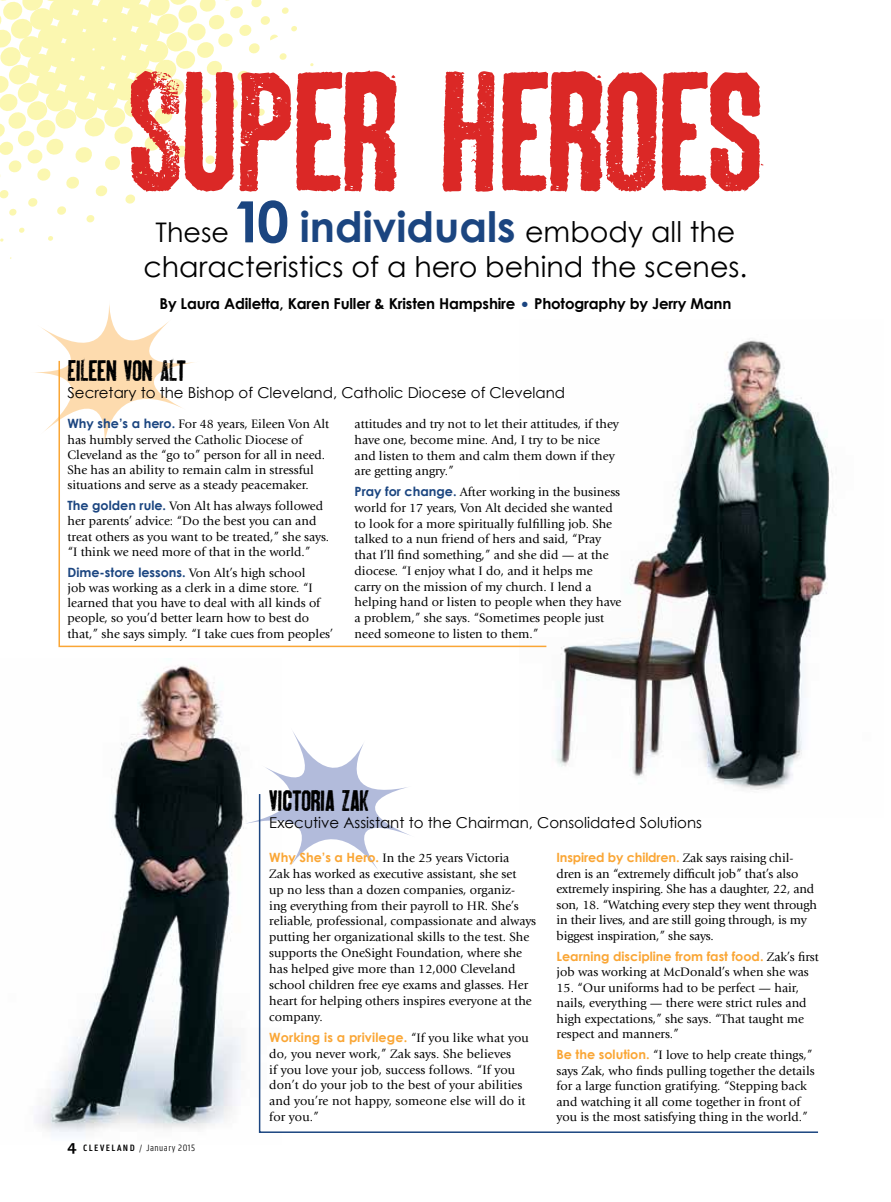
<style>
.page{position:relative;width:891px;height:1202px;background:#fff}
.page>*{position:absolute;margin:0;border:0;box-sizing:border-box;transform-origin:0 0}
.t1{font:172.5px "Skin&Bones";letter-spacing:-.01em;color:#db2826}
.t2{font:30px "Skin&Bones";letter-spacing:-.01em;color:#000}
.t3{font:28.5px/34.2px "Century Gothic";color:#000;text-align:center}
.t4{font:15px "Century Gothic";color:#000}
.t5{font:700 15px "Century Gothic";letter-spacing:-.01em;color:#000}
.t6{font:12.75px/15.9px "Giovanni";color:#000}
.t7{font:700 12.75px "Century Gothic";color:#faa635}
.t8{font:700 12.75px "Century Gothic";color:#1b4580}
.t9{font:300 9.75px "Panno Text";letter-spacing:.05em;color:#000}
.s1{font-size:27px}
.s2{font-weight:700;font-size:57px;color:#1b4580}
.s3{font-weight:700;font-size:42px;color:#1b4580}
.s4{font-size:18px;color:#1b4580}
.s5{font-family:"Century Gothic";font-weight:700;color:#1b4580}
.s6{font-family:"Giovanni";font-weight:400;color:#000}
.s7{font-family:"Caecilia Heavy SC";font-weight:400;font-size:15px}
.s8{font-weight:600}
.s9{font-family:"Century Gothic";font-weight:700;color:#faa635}
</style>
<div class="page">
<svg style="left:0;top:0;width:303px;height:242px"></svg>
<svg style="left:35px;top:304px;width:134px;height:127px"></svg>
<img style="left:553px;top:339px;width:280px;height:451px">
<img style="left:36px;top:665px;width:205px;height:470px">
<svg style="left:240px;top:726px;width:167px;height:147px"></svg>
<svg style="left:58px;top:359px;width:489px;height:289px"></svg>
<svg style="left:258px;top:792px;width:561px;height:341px"></svg>
<h1 class="t1" style="left:126px;top:31px;width:640px">SUPER HEROES</h1>
<h3 class="t3" style="left:143px;top:214px;width:606px"><span class="s1">These</span><span class="s2">10</span> <span class="s3">individuals</span> embody all the characteristics of a hero behind the scenes.</h3>
<p class="t5" style="left:159px;top:294px;width:574px">By Laura Adiletta, Karen Fuller &amp; Kristen Hampshire <span class="s4">•</span> Photography by Jerry Mann</p>
<h2 class="t2" style="left:68px;top:353px;width:120px">EILEEN VON ALT</h2>
<p class="t4" style="left:68px;top:383px;width:499px">Secretary to the Bishop of Cleveland, Catholic Diocese of Cleveland</p>
<p class="t6" style="left:68px;top:417px;width:263px;line-height:15.3px"><span class="s5">Why she’s a hero.</span> For 48 years, Eileen Von Alt has humbly served the Catholic Diocese of Cleveland as the “go to” person for all in need.<br>She has an ability to remain calm in stressful situations and serve as a steady peacemaker.</p>
<p class="t6" style="left:68px;top:498px;width:263px;line-height:15.3px"><span class="s5">The golden rule.</span> Von Alt has always followed her parents’ advice: “Do the best you can and treat others as you want to be treated,” she says. “I think we need more of that in the world.”</p>
<p class="t8" style="left:68px;top:564px;width:240px">Dime-store lessons. <span class="s6">Von Alt’s high school</span></p>
<p class="t6" style="left:68px;top:580px;width:267px;line-height:15.3px">job was working as a clerk in a dime store. “I learned that you have to deal with all kinds of people, so you’d better learn how to best do that,” she says simply. “I take cues from peoples’</p>
<p class="t6" style="left:355px;top:416px;width:266px">attitudes and try not to let their attitudes, if they have one, become mine. And, I try to be nice and listen to them and calm them down if they are getting angry.”</p>
<p class="t6" style="left:355px;top:484px;width:268px"><span class="s5">Pray for change.</span> After working in the business world for 17 years, Von Alt decided she wanted to look for a more spiritually fulfilling job. She talked to a nun friend of hers and said, “Pray that I’ll find something,” and she did — at the diocese. “I enjoy what I do, and it helps me carry on the mission of my church. I lend a helping hand or listen to people when they have a problem,” she says. “Sometimes people just need someone to listen to them.”</p>
<h2 class="t2" style="left:269px;top:783px;width:102px">VICTORIA ZAK</h2>
<p class="t4" style="left:269px;top:813px;width:434px">Executive Assistant to the Chairman, Consolidated Solutions</p>
<p class="t9" style="left:67px;top:1142px;width:129px"><span class="s7">4</span> <span class="s8">CLEVELAND</span> / January 2015</p>
<p class="t6" style="left:269px;top:850px;width:268px"><span class="s9">Why She’s a Hero.</span> In the 25 years Victoria<br>Zak has worked as executive assistant, she set<br>up no less than a dozen companies, organiz-<br>ing everything from their payroll to HR. She’s reliable, professional, compassionate and always putting her organizational skills to the test. She supports the OneSight Foundation, where she has helped give more than 12,000 Cleveland school children free eye exams and glasses. Her heart for helping others inspires everyone at the company.</p>
<p class="t7" style="left:269px;top:1029px;width:261px">Working is a privilege. <span class="s6">“If you like what you</span></p>
<p class="t6" style="left:269px;top:1045px;width:258px">do, you never work,” Zak says. She believes<br>if you love your job, success follows. “If you don’t do your job to the best of your abilities and you’re not happy, someone else will do it for you.”</p>
<p class="t7" style="left:557px;top:849px;width:238px">Inspired by children. <span class="s6">Zak says raising chil-</span></p>
<p class="t6" style="left:557px;top:865px;width:262px;line-height:15.5px">dren is an “extremely difficult job” that’s also extremely inspiring. She has a daughter, 22, and son, 18. “Watching every step they went through in their lives, and are still going through, is my biggest inspiration,” she says.</p>
<p class="t7" style="left:557px;top:947px;width:264px">Learning discipline from fast food. <span class="s6">Zak’s first</span></p>
<p class="t6" style="left:557px;top:964px;width:254px">job was working at McDonald’s when she was</p>
<p class="t6" style="left:557px;top:979px;width:252px;line-height:15.5px">15. “Our uniforms had to be perfect — hair, nails, everything — there were strict rules and high expectations,” she says. “That taught me respect and manners.”</p>
<p class="t6" style="left:557px;top:1047px;width:260px;line-height:15.5px"><span class="s9">Be the solution.</span> “I love to help create things,” says Zak, who finds pulling together the details for a large function gratifying. “Stepping back and watching it all come together in front of you is the most satisfying thing in the world.”</p>
</div>
